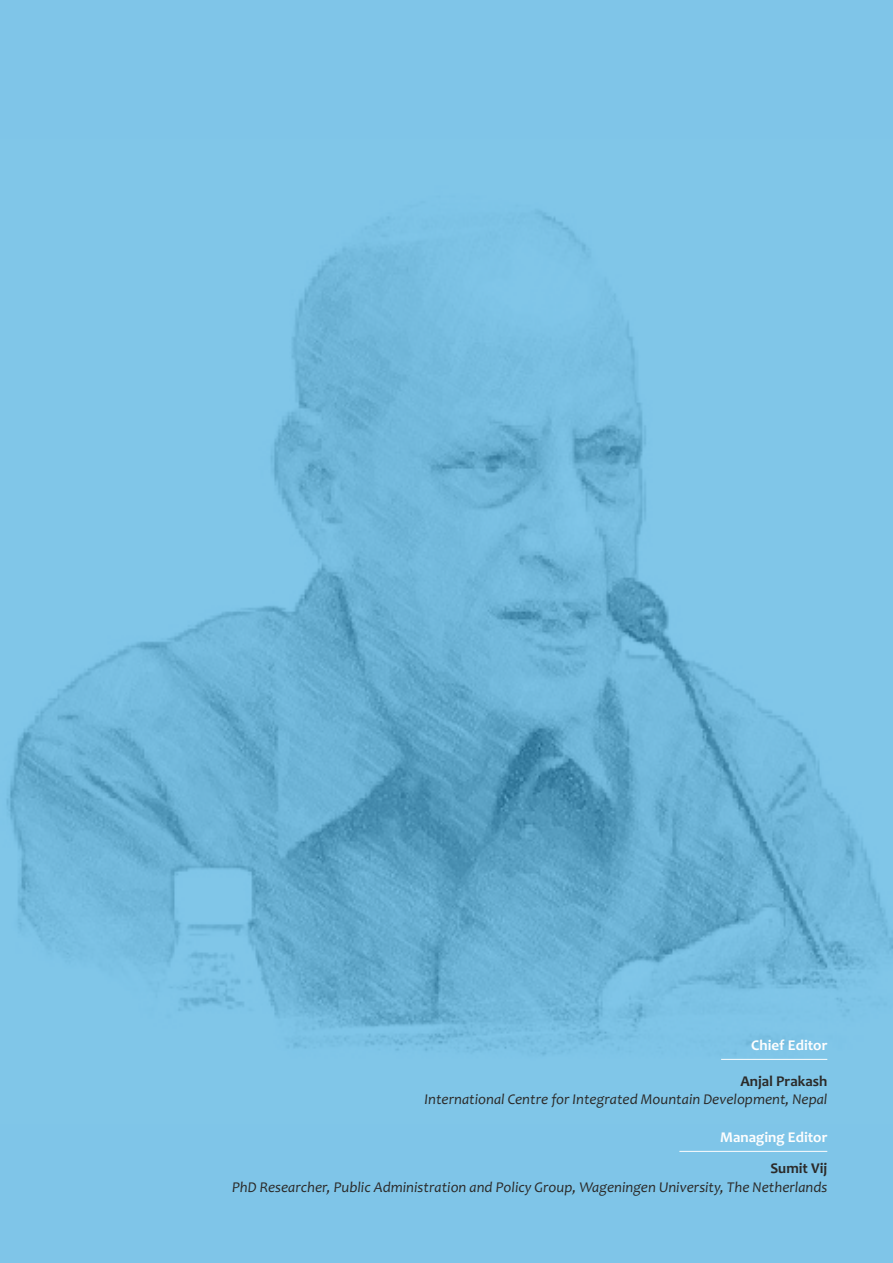
<style>
.page{position:relative;width:893px;height:1263px;background:#fff}
.page>*{position:absolute;margin:0;border:0;box-sizing:border-box;transform-origin:0 0}
.t1{font:700 21px "Candara";color:#fefefe}
.t2{font:700 18px "Candara";color:#2b2a29}
.t3{font:italic 15px "Candara";color:#2b2a29}
.t4{font:700 15px "Candara";color:#fefefe}
.t5{font:700 15px "Candara";color:#2b2a29}
</style>
<div class="page">
<div style="left:0;top:0;width:893px;height:1263px;background:#008dd2;opacity:.5"></div>
<hr style="left:721px;top:1059px;width:106px;height:1px;background:#fefefe">
<hr style="left:679px;top:1151px;width:148px;height:1px;background:#fefefe">
<p class="t4" style="left:751px;top:1039px;width:78px">Chief Editor</p>
<p class="t5" style="left:740px;top:1075px;width:88px">Anjal Prakash</p>
<p class="t3" style="left:425px;top:1093px;width:404px">International Centre for Integrated Mountain Development, Nepal</p>
<p class="t4" style="left:720px;top:1131px;width:109px">Managing Editor</p>
<p class="t5" style="left:770px;top:1162px;width:58px">Sumit Vij</p>
<p class="t3" style="left:232px;top:1181px;width:597px">PhD Researcher, Public Administration and Policy Group, Wageningen University, The Netherlands</p>
<h1 class="t1" style="left:713px;top:1136px;width:116px">Co-ordinator</h1>
<p class="t2" style="left:751px;top:1173px;width:78px">Jyoti Nair,</p>
</div>
